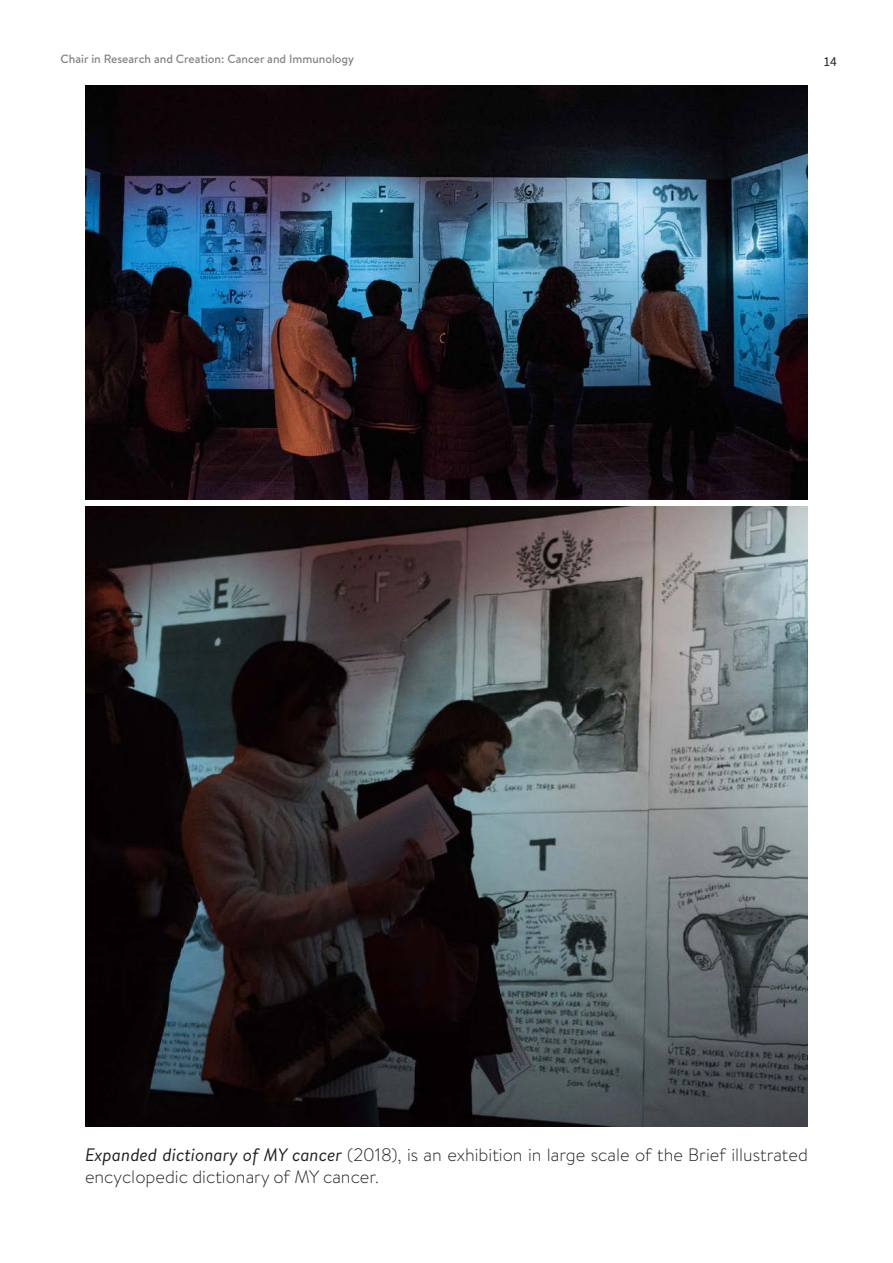
<style>
.page{position:relative;width:893px;height:1263px;background:#fff}
.page>*{position:absolute;margin:0;border:0;box-sizing:border-box;transform-origin:0 0}
.t1{font:300 18px/21.6px "Brandon Text";color:#231f20}
.t2{font:13.5px "Source Sans Pro";color:#231f20}
.t3{font:500 12px "Brandon Text";color:#828487}
.s1{font-weight:400;font-style:italic}
</style>
<div class="page">
<img style="left:85px;top:85px;width:723px;height:415px">
<img style="left:85px;top:506px;width:723px;height:621px">
<p class="t3" style="left:61px;top:54px;width:295px">Chair in Research and Creation: Cancer and Immunology</p>
<p class="t2" style="left:823px;top:54px;width:15px">14</p>
<p class="t1" style="left:85px;top:1145px;width:724px"><span class="s1">Expanded dictionary of MY cancer</span> (2018), is an exhibition in large scale of the Brief illustrated encyclopedic dictionary of MY cancer.</p>
</div>
